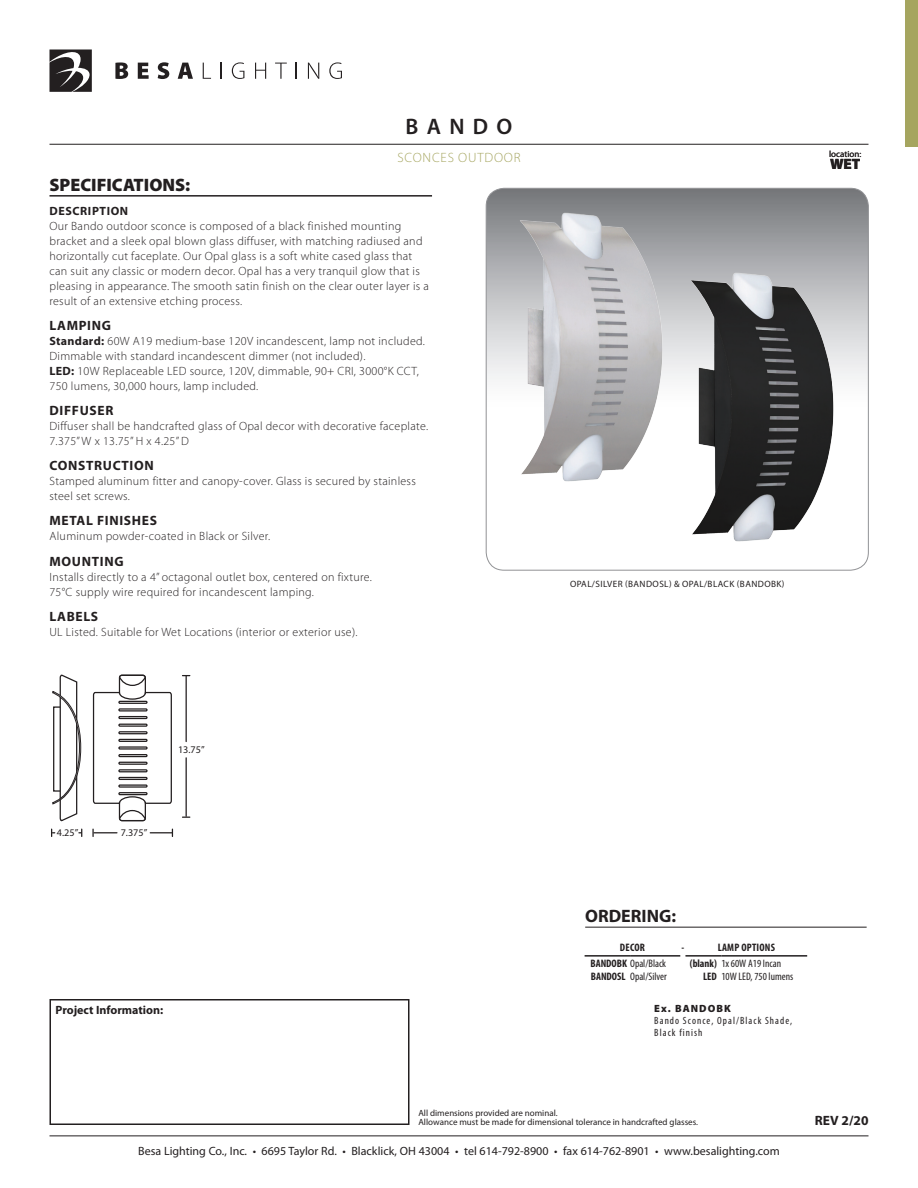
<style>
.page{position:relative;width:918px;height:1188px;background:#fff}
.page>*{position:absolute;margin:0;border:0;box-sizing:border-box;transform-origin:0 0}
.t1{font:600 22.5px "Myriad Pro";letter-spacing:.37em;color:#231f20}
.t2{font:900 18px "Myriad Pro";color:#231f20}
.t3{font:700 18px "Myriad Pro";color:#231f20}
.t4{font:900 15px "Myriad Pro";color:#231f20}
.t5{font:700 13.5px "Myriad Pro";letter-spacing:.05em;color:#231f20}
.t6{font:300 13.5px "Myriad Pro";letter-spacing:.06em;color:#a5a55f}
.t7{font:300 12px/15px "Myriad Pro";letter-spacing:.025em;color:#231f20}
.t8{font:12px "Myriad Pro";color:#231f20}
.t9{font:700 12px "Myriad Pro";color:#231f20}
.t10{font:700 12px "Myriad Pro";letter-spacing:.05em;color:#231f20}
.t11{font:condensed 10.8px "Myriad Pro";color:#231f20}
.t12{font:700 condensed 10.8px "Myriad Pro";letter-spacing:.02em;color:#231f20}
.t13{font:condensed 10.5px/12px "Myriad Pro";letter-spacing:.1em;color:#231f20}
.t14{font:900 10.5px "Myriad Pro";letter-spacing:.1em;color:#231f20}
.t15{font:10.2px "Myriad Pro";color:#231f20}
.t16{font:9.15px "Myriad Pro";letter-spacing:.045em;color:#231f20}
.t17{font:9px/9px "Myriad Pro";color:#231f20}
.s1{font-weight:700}
</style>
<div class="page">
<hr style="left:50px;top:1136px;width:818px;height:1px;background:#231f20">
<svg style="left:115px;top:62px;width:13px;height:17px"></svg>
<svg style="left:138px;top:63px;width:11px;height:16px"></svg>
<svg style="left:158px;top:62px;width:11px;height:17px"></svg>
<svg style="left:178px;top:63px;width:15px;height:16px"></svg>
<svg style="left:203px;top:63px;width:8px;height:16px"></svg>
<svg style="left:221px;top:63px;width:1px;height:16px"></svg>
<svg style="left:232px;top:62px;width:12px;height:17px"></svg>
<svg style="left:255px;top:63px;width:11px;height:16px"></svg>
<svg style="left:275px;top:63px;width:12px;height:16px"></svg>
<svg style="left:296px;top:63px;width:1px;height:16px"></svg>
<svg style="left:308px;top:63px;width:11px;height:16px"></svg>
<svg style="left:329px;top:62px;width:13px;height:17px"></svg>
<svg style="left:50px;top:50px;width:42px;height:42px"></svg>
<hr style="left:50px;top:144px;width:818px;height:1px;background:#231f20">
<div style="left:905px;top:1px;width:13px;height:146px;background:#a5a55f"></div>
<div style="left:50px;top:999px;width:360px;height:126px;border:2px solid #231f20"></div>
<hr style="left:50px;top:195px;width:382px;height:2px;background:#231f20">
<svg style="left:486px;top:188px;width:382px;height:382px"></svg>
<img style="left:519px;top:212px;width:145px;height:270px">
<img style="left:691px;top:272px;width:144px;height:270px">
<hr style="left:585px;top:955px;width:45px;height:2px;background:#231f20">
<hr style="left:630px;top:955px;width:50px;height:2px;background:#231f20">
<hr style="left:685px;top:955px;width:36px;height:2px;background:#231f20">
<hr style="left:721px;top:955px;width:86px;height:2px;background:#231f20">
<svg style="left:92px;top:829px;width:25px;height:7px"></svg>
<svg style="left:150px;top:829px;width:23px;height:7px"></svg>
<hr style="left:186px;top:758px;width:1px;height:58px;background:#231f20">
<hr style="left:186px;top:676px;width:1px;height:66px;background:#231f20">
<svg style="left:51px;top:829px;width:4px;height:7px"></svg>
<svg style="left:92px;top:674px;width:80px;height:148px"></svg>
<svg style="left:52px;top:674px;width:30px;height:148px"></svg>
<hr style="left:585px;top:927px;width:282px;height:1px;background:#231f20">
<h1 class="t1" style="left:406px;top:113px;width:108px">BANDO</h1>
<p class="t6" style="left:397px;top:149px;width:125px">sconces outdoor</p>
<p class="t17" style="left:829px;top:149px;width:34px">location:</p>
<p class="t4" style="left:830px;top:154px;width:32px">WET</p>
<h2 class="t2" style="left:50px;top:172px;width:142px">SPECIFICATIONS:</h2>
<p class="t10" style="left:50px;top:203px;width:80px">DESCRIPTION</p>
<p class="t7" style="left:50px;top:218px;width:381px">Our Bando outdoor sconce is composed of a black finished mounting bracket and a sleek opal blown glass diffuser, with matching radiused and horizontally cut faceplate. Our Opal glass is a soft white cased glass that can suit any classic or modern decor. Opal has a very tranquil glow that is pleasing in appearance. The smooth satin finish on the clear outer layer is a result of an extensive etching process.</p>
<p class="t5" style="left:50px;top:316px;width:63px">LAMPING</p>
<p class="t7" style="left:50px;top:333px;width:377px"><span class="s1">Standard:</span> 60W A19 medium-base 120V incandescent, lamp not included.<br>Dimmable with standard incandescent dimmer (not included).<br><span class="s1">LED:</span> 10W Replaceable LED source, 120V, dimmable, 90+ CRI, 3000°K CCT, 750 lumens, 30,000 hours, lamp included.</p>
<p class="t5" style="left:50px;top:402px;width:65px">DIFFUSER</p>
<p class="t7" style="left:50px;top:418px;width:380px">Diffuser shall be handcrafted glass of Opal decor with decorative faceplate.<br>7.375” W x 13.75” H x 4.25” D</p>
<p class="t5" style="left:50px;top:457px;width:106px">CONSTRUCTION</p>
<p class="t7" style="left:50px;top:474px;width:368px">Stamped aluminum fitter and canopy-cover. Glass is secured by stainless steel set screws.</p>
<p class="t5" style="left:50px;top:512px;width:109px">METAL FINISHES</p>
<p class="t7" style="left:50px;top:529px;width:222px">Aluminum powder-coated in Black or Silver.</p>
<p class="t5" style="left:50px;top:552px;width:76px">MOUNTING</p>
<p class="t7" style="left:50px;top:569px;width:324px">Installs directly to a 4” octagonal outlet box, centered on fixture.<br>75°C supply wire required for incandescent lamping.</p>
<p class="t5" style="left:50px;top:607px;width:50px">LABELS</p>
<p class="t7" style="left:50px;top:624px;width:310px">U L Listed. Suitable for Wet Locations (interior or exterior use).</p>
<p class="t16" style="left:570px;top:578px;width:216px">opal/silver (bandosl) &amp; opal/black (bandobk)</p>
<p class="t15" style="left:178px;top:744px;width:28px">13.75”</p>
<p class="t15" style="left:57px;top:826px;width:23px">4.25”</p>
<p class="t15" style="left:121px;top:826px;width:28px">7.375”</p>
<p class="t9" style="left:56px;top:1002px;width:109px">Project Information:</p>
<h2 class="t3" style="left:585px;top:905px;width:92px">ORDERING:</h2>
<p class="t12" style="left:620px;top:941px;width:27px">DECOR</p>
<p class="t12" style="left:681px;top:941px;width:4px">-</p>
<p class="t12" style="left:718px;top:941px;width:59px">LAMP OPTIONS</p>
<p class="t11" style="left:590px;top:957px;width:77px"><span class="s1">BAN DOBK</span> Opal/Black</p>
<p class="t11" style="left:690px;top:957px;width:93px"><span class="s1">(BLANK)</span> 1x 60W A19 Incan</p>
<p class="t11" style="left:591px;top:970px;width:77px"><span class="s1">BAN DOSL</span> Opal/Silver</p>
<p class="t11" style="left:703px;top:970px;width:92px"><span class="s1">LED</span> 10W LED, 750 lumens</p>
<p class="t14" style="left:654px;top:1002px;width:78px">Ex. BANDOBK</p>
<p class="t13" style="left:654px;top:1014px;width:139px">Bando Sconce, Opal/Black Shade,<br>Black finish</p>
<p class="t17" style="left:418px;top:1108px;width:281px">All dimensions provided are nominal.<br>Allowance must be made for dimensional tolerance in handcrafted glasses.</p>
<p class="t8" style="left:138px;top:1144px;width:643px">Besa Lighting Co., Inc. • 6695 Taylor Rd. • Blacklick, OH 43004 • tel 614-792-8900 • fax 614-762-8901 • www.besalighting.com</p>
<p class="t5" style="left:815px;top:1112px;width:55px">REV 2/20</p>
</div>
